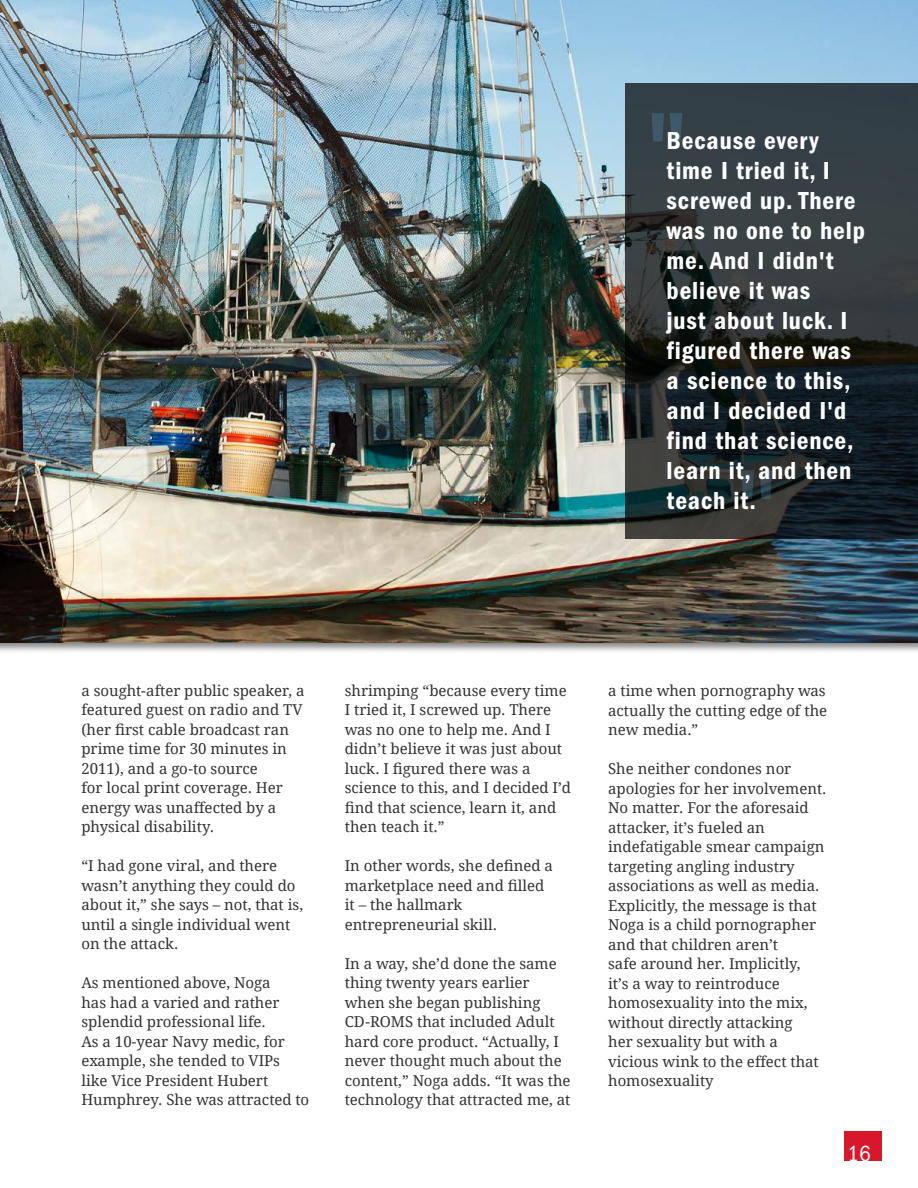
<style>
.page{position:relative;width:918px;height:1188px;background:#fff}
.page>*{position:absolute;margin:0;border:0;box-sizing:border-box;transform-origin:0 0}
.t1{font:600 condensed 97.2px "Franklin Gothic";color:#63a7d8}
.t2{font:600 condensed 25.5px/30px "Franklin Gothic";letter-spacing:.035em;color:#fff}
.t3{font:condensed 22.65px "Franklin Gothic";color:#fff}
.t4{font:15px/19.5px "Droid Serif";color:#333334}
</style>
<div class="page">
<div style="left:847px;top:1132px;width:35px;height:29px;background:#d8182a"></div>
<img style="left:0;top:0;width:918px;height:642px">
<div style="left:845px;top:1131px;width:37px;height:29px;background:#d8182a"></div>
<svg style="left:626px;top:83px;width:292px;height:456px;background:#283033"></svg>
<h1 class="t1" style="left:646px;top:90px;width:43px">"</h1>
<h2 class="t2" style="left:667px;top:126px;width:200px">Because every time I tried it, I screwed up. There was no one to help me. And I didn't believe it was<br>just about luck. I figured there was a science to this, and I decided I'd find that science, learn it, and then teach it.</h2>
<h1 class="t1" style="left:736px;top:447px;width:43px">"</h1>
<p class="t4" style="left:81px;top:681px;width:225px">a sought-after public speaker, a featured guest on radio and TV (her first cable broadcast ran prime time for 30 minutes in<br>2011), and a go-to source<br>for local print coverage. Her energy was unaffected by a physical disability.</p>
<p class="t4" style="left:81px;top:856px;width:223px">“I had gone viral, and there wasn’t anything they could do about it,” she says – not, that is, until a single individual went on the attack.</p>
<p class="t4" style="left:81px;top:973px;width:229px">As mentioned above, Noga<br>has had a varied and rather splendid professional life.<br>As a 10-year Navy medic, for example, she tended to VIPs like Vice President Hubert<br>Humphrey. She was attracted to</p>
<p class="t4" style="left:345px;top:681px;width:228px">shrimping “because every time<br>I tried it, I screwed up. There was no one to help me. And I didn’t believe it was just about luck. I figured there was a science to this, and I decided I’d find that science, learn it, and then teach it.”</p>
<p class="t4" style="left:345px;top:856px;width:210px">In other words, she defined a marketplace need and filled it – the hallmark entrepreneurial skill.</p>
<p class="t4" style="left:345px;top:954px;width:227px">In a way, she’d done the same thing twenty years earlier when she began publishing<br>CD-ROMS that included Adult hard core product. “Actually, I never thought much about the content,” Noga adds. “It was the technology that attracted me, at</p>
<p class="t4" style="left:608px;top:681px;width:221px;text-align:justify">a time when pornography was actually the cutting edge of the new media.”</p>
<p class="t4" style="left:608px;top:759px;width:220px">She neither condones nor apologies for her involvement.<br>No matter. For the aforesaid attacker, it’s fueled an indefatigable smear campaign targeting angling industry associations as well as media.<br>Explicitly, the message is that<br>Noga is a child pornographer and that children aren’t<br>safe around her. Implicitly,<br>it’s a way to reintroduce homosexuality into the mix, without directly attacking<br>her sexuality but with a vicious wink to the effect that homosexuality</p>
<h3 class="t3" style="left:848px;top:1140px;width:25px">16</h3>
<h3 class="t3" style="left:861px;top:1141px;width:13px">9</h3>
</div>
